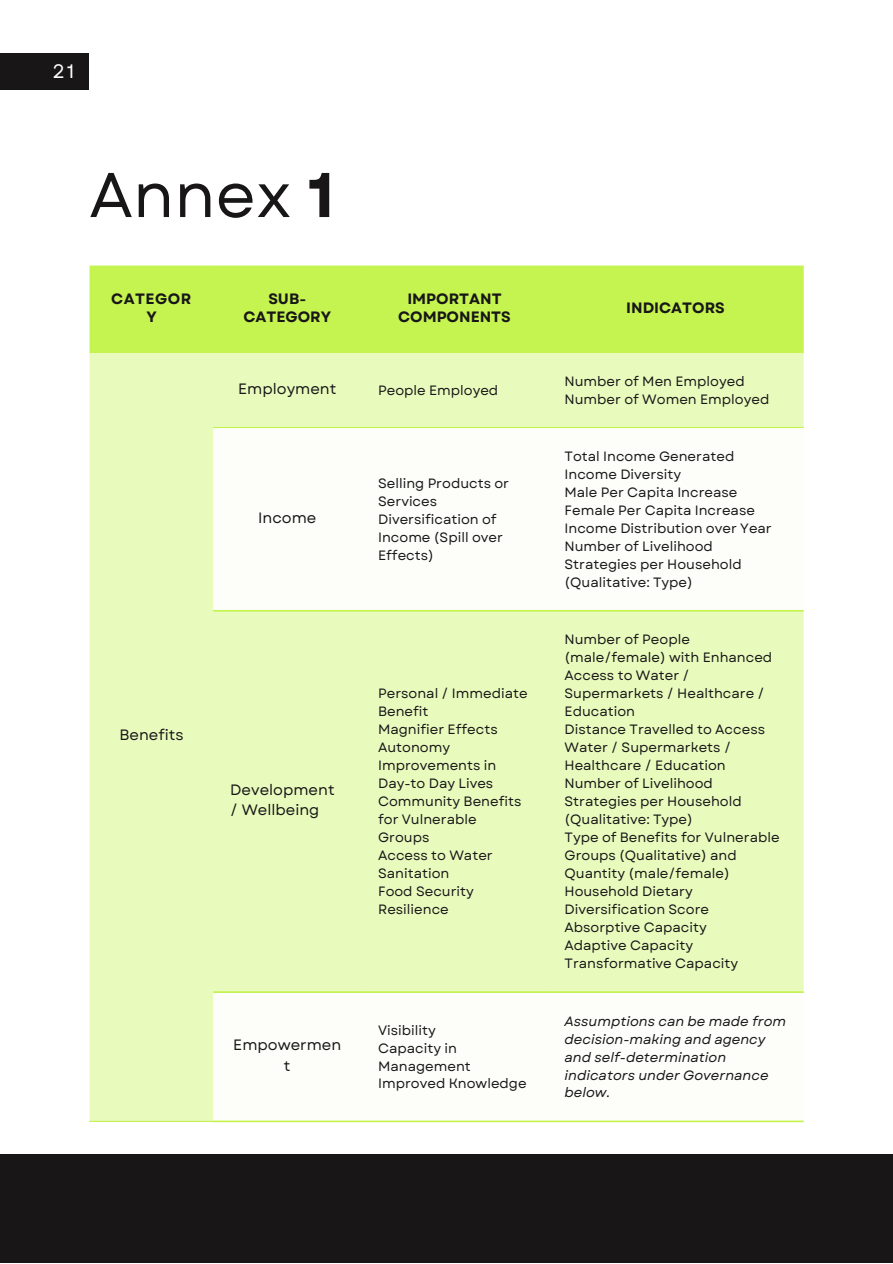
<style>
.page{position:relative;width:893px;height:1264px;background:#fff}
.page>*{position:absolute;margin:0;border:0;box-sizing:border-box;transform-origin:0 0}
.t1{font:63px "Garet";color:#181617}
.t2{font:19.5px "Garet";color:#fff}
.t3{font:15px/20.2px "Garet";color:#181617}
.t4{font:700 15px/18px "Garet";color:#181617;text-align:center}
.t5{font:700 15px/18px "Garet";letter-spacing:.03em;color:#181617;text-align:center}
.t6{font:13.5px/18px "Garet";color:#181617}
.t7{font:italic 13.5px/18px "Garet";color:#181617}
.s1{font-weight:700}
</style>
<div class="page">
<div style="left:0;top:53px;width:89px;height:36px;background:#181617"></div>
<div style="left:90px;top:266px;width:713px;height:87px;background:#c5f450"></div>
<div style="left:90px;top:353px;width:713px;height:767px;background:#e8fbbd"></div>
<svg style="left:213px;top:428px;width:590px;height:692px;fill:#e8fbbd"></svg>
<hr style="left:213px;top:427px;width:590px;height:1px;background:#c5f450">
<hr style="left:90px;top:1120px;width:123px;height:1px;background:#c5f450">
<hr style="left:213px;top:610px;width:590px;height:1px;background:#c5f450">
<hr style="left:213px;top:991px;width:590px;height:1px;background:#c5f450">
<hr style="left:213px;top:1120px;width:590px;height:2px;background:#c5f450">
<div style="left:0;top:1154px;width:892px;height:108px;background:#181617"></div>
<p class="t2" style="left:52px;top:57px;width:23px">21</p>
<p class="t1" style="left:89px;top:150px;width:247px">Annex <span class="s1">1</span></p>
<p class="t5" style="left:111px;top:290px;width:81px">CATEGOR<br>Y</p>
<p class="t4" style="left:243px;top:290px;width:89px">SUB-<br>CATEGORY</p>
<p class="t4" style="left:398px;top:290px;width:114px">IMPORTANT<br>COMPONENTS</p>
<p class="t4" style="left:626px;top:299px;width:100px">INDICATORS</p>
<p class="t3" style="left:119px;top:724px;width:66px">Benefits</p>
<p class="t3" style="left:238px;top:378px;width:100px">Employment</p>
<p class="t6" style="left:378px;top:381px;width:122px">People Employed</p>
<p class="t3" style="left:258px;top:507px;width:60px">Income</p>
<p class="t6" style="left:378px;top:474px;width:132px">Selling Products or<br>Services</p>
<p class="t6" style="left:378px;top:510px;width:126px">Diversification of<br>Income (Spill over<br>Effects)</p>
<p class="t3" style="left:230px;top:779px;width:106px">Development / Wellbeing</p>
<p class="t6" style="left:378px;top:684px;width:151px">Personal / Immediate<br>Benefit</p>
<p class="t6" style="left:378px;top:720px;width:121px">Magnifier Effects</p>
<p class="t6" style="left:378px;top:738px;width:73px">Autonomy</p>
<p class="t6" style="left:378px;top:756px;width:120px">Improvements in<br>Day-to Day Lives</p>
<p class="t6" style="left:378px;top:792px;width:145px">Community Benefits for Vulnerable<br>Groups</p>
<p class="t6" style="left:378px;top:846px;width:116px">Access to Water</p>
<p class="t6" style="left:378px;top:864px;width:73px">Sanitation</p>
<p class="t6" style="left:378px;top:882px;width:97px">Food Security</p>
<p class="t6" style="left:378px;top:900px;width:72px">Resilience</p>
<p class="t3" style="left:233px;top:1034px;width:109px;text-align:center">Empowermen t</p>
<p class="t6" style="left:378px;top:1020px;width:59px">Visibility</p>
<p class="t6" style="left:378px;top:1038px;width:94px">Capacity in<br>Management</p>
<p class="t6" style="left:378px;top:1074px;width:150px">Improved Knowledge</p>
<p class="t6" style="left:564px;top:372px;width:182px">Number of Men Employed</p>
<p class="t6" style="left:564px;top:390px;width:206px">Number of Women Employed</p>
<p class="t6" style="left:564px;top:447px;width:171px">Total Income Generated</p>
<p class="t6" style="left:564px;top:465px;width:118px">Income Diversity</p>
<p class="t6" style="left:564px;top:483px;width:174px">Male Per Capita Increase</p>
<p class="t6" style="left:564px;top:501px;width:192px">Female Per Capita Increase</p>
<p class="t6" style="left:564px;top:519px;width:209px">Income Distribution over Year</p>
<p class="t6" style="left:564px;top:537px;width:179px">Number of Livelihood<br>Strategies per Household (Qualitative: Type)</p>
<p class="t6" style="left:564px;top:630px;width:209px">Number of People (male/female) with Enhanced<br>Access to Water /<br>Supermarkets / Healthcare /<br>Education</p>
<p class="t6" style="left:564px;top:720px;width:202px">Distance Travelled to Access<br>Water / Supermarkets /<br>Healthcare / Education</p>
<p class="t6" style="left:564px;top:774px;width:179px">Number of Livelihood<br>Strategies per Household (Qualitative: Type)</p>
<p class="t6" style="left:564px;top:828px;width:216px">Type of Benefits for Vulnerable<br>Groups (Qualitative) and<br>Quantity (male/female)</p>
<p class="t6" style="left:564px;top:882px;width:146px">Household Dietary<br>Diversification Score</p>
<p class="t6" style="left:564px;top:918px;width:144px">Absorptive Capacity</p>
<p class="t6" style="left:564px;top:936px;width:130px">Adaptive Capacity</p>
<p class="t6" style="left:564px;top:954px;width:175px">Transformative Capacity</p>
<p class="t7" style="left:564px;top:1011px;width:223px">Assumptions can be made from decision-making and agency and self-determination indicators under Governance below.</p>
</div>
